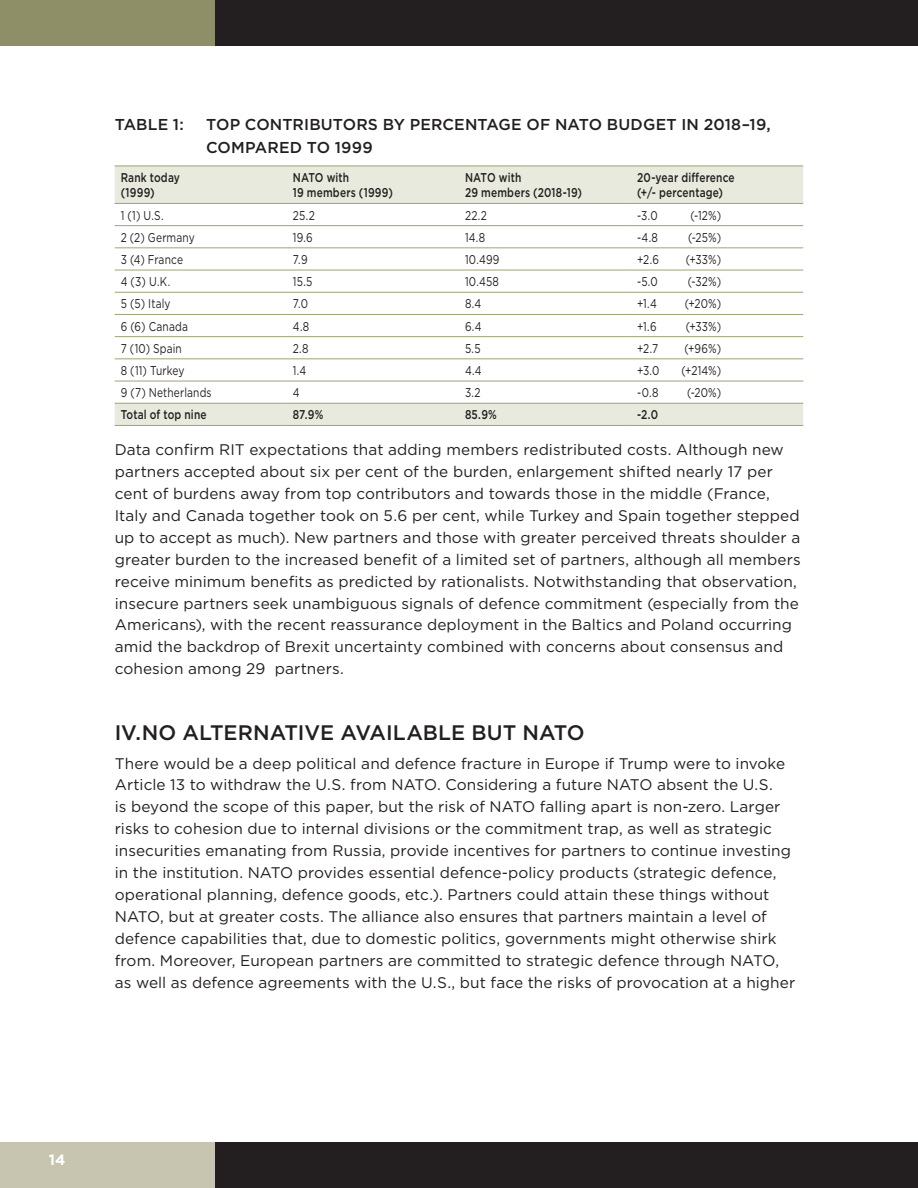
<style>
.page{position:relative;width:918px;height:1188px;background:#fff}
.page>*{position:absolute;margin:0;border:0;box-sizing:border-box;transform-origin:0 0}
.Heading_1{font:500 21px "Gotham";color:#231f20}
.Table_Heading{font:500 15.75px/22.5px "Gotham";letter-spacing:.005em;color:#231f20}
.Body{font:15.3px/21.9px "Gotham";letter-spacing:.005em;color:#231f20}
.t1{font:700 15px "Gotham";color:#fff}
.Body__SPP_Table{font:12.75px "Gotham";letter-spacing:.015em;color:#231f20;scale:.8 1}
.Header_Row__SPP_Pape{font:500 12.75px/15.3px "Gotham";letter-spacing:.015em;color:#231f20;scale:.8 1}
</style>
<div class="page">
<div style="left:0;top:1143px;width:215px;height:45px;background:#c7c5af"></div>
<div style="left:0;top:0;width:215px;height:45px;background:#8e8f66"></div>
<div style="left:215px;top:1143px;width:703px;height:45px;background:#231f20"></div>
<div style="left:215px;top:0;width:703px;height:45px;background:#231f20"></div>
<svg style="left:115px;top:167px;width:688px;height:258px"></svg>
<hr style="left:115px;top:166px;width:172px;height:1px;background:#9ea374">
<hr style="left:287px;top:166px;width:172px;height:1px;background:#9ea374">
<hr style="left:459px;top:166px;width:172px;height:1px;background:#9ea374">
<hr style="left:631px;top:166px;width:172px;height:1px;background:#9ea374">
<hr style="left:115px;top:203px;width:172px;height:1px;background:#9ea374">
<hr style="left:287px;top:203px;width:172px;height:1px;background:#9ea374">
<hr style="left:459px;top:203px;width:172px;height:1px;background:#9ea374">
<hr style="left:631px;top:203px;width:172px;height:1px;background:#9ea374">
<hr style="left:115px;top:225px;width:172px;height:1px;background:#9ea374">
<hr style="left:287px;top:225px;width:172px;height:1px;background:#9ea374">
<hr style="left:459px;top:225px;width:172px;height:1px;background:#9ea374">
<hr style="left:631px;top:225px;width:172px;height:1px;background:#9ea374">
<hr style="left:115px;top:247px;width:172px;height:1px;background:#9ea374">
<hr style="left:287px;top:247px;width:172px;height:1px;background:#9ea374">
<hr style="left:459px;top:247px;width:172px;height:1px;background:#9ea374">
<hr style="left:631px;top:247px;width:172px;height:1px;background:#9ea374">
<hr style="left:115px;top:270px;width:172px;height:1px;background:#9ea374">
<hr style="left:287px;top:270px;width:172px;height:1px;background:#9ea374">
<hr style="left:459px;top:270px;width:172px;height:1px;background:#9ea374">
<hr style="left:631px;top:270px;width:172px;height:1px;background:#9ea374">
<hr style="left:115px;top:292px;width:172px;height:1px;background:#9ea374">
<hr style="left:287px;top:292px;width:172px;height:1px;background:#9ea374">
<hr style="left:459px;top:292px;width:172px;height:1px;background:#9ea374">
<hr style="left:631px;top:292px;width:172px;height:1px;background:#9ea374">
<hr style="left:115px;top:314px;width:172px;height:1px;background:#9ea374">
<hr style="left:287px;top:314px;width:172px;height:1px;background:#9ea374">
<hr style="left:459px;top:314px;width:172px;height:1px;background:#9ea374">
<hr style="left:631px;top:314px;width:172px;height:1px;background:#9ea374">
<hr style="left:115px;top:336px;width:172px;height:1px;background:#9ea374">
<hr style="left:287px;top:336px;width:172px;height:1px;background:#9ea374">
<hr style="left:459px;top:336px;width:172px;height:1px;background:#9ea374">
<hr style="left:631px;top:336px;width:172px;height:1px;background:#9ea374">
<hr style="left:115px;top:358px;width:172px;height:1px;background:#9ea374">
<hr style="left:287px;top:358px;width:172px;height:1px;background:#9ea374">
<hr style="left:459px;top:358px;width:172px;height:1px;background:#9ea374">
<hr style="left:631px;top:358px;width:172px;height:1px;background:#9ea374">
<hr style="left:115px;top:381px;width:172px;height:1px;background:#9ea374">
<hr style="left:287px;top:381px;width:172px;height:1px;background:#9ea374">
<hr style="left:459px;top:381px;width:172px;height:1px;background:#9ea374">
<hr style="left:631px;top:381px;width:172px;height:1px;background:#9ea374">
<hr style="left:115px;top:403px;width:172px;height:1px;background:#9ea374">
<hr style="left:287px;top:403px;width:172px;height:1px;background:#9ea374">
<hr style="left:459px;top:403px;width:172px;height:1px;background:#9ea374">
<hr style="left:631px;top:403px;width:172px;height:1px;background:#9ea374">
<hr style="left:115px;top:425px;width:172px;height:1px;background:#9ea374">
<hr style="left:287px;top:425px;width:172px;height:1px;background:#9ea374">
<hr style="left:459px;top:425px;width:172px;height:1px;background:#9ea374">
<hr style="left:631px;top:425px;width:172px;height:1px;background:#9ea374">
<p class="Table_Heading" style="left:115px;top:113px;width:71px">TABLE 1:</p>
<p class="Table_Heading" style="left:206px;top:113px;width:566px">TOP CONTRIBUTORS BY PERCENTAGE OF NATO BUDGET IN 2018–19,<br>COMPARED TO 1999</p>
<p class="Header_Row__SPP_Pape" style="left:121px;top:170px;width:76px">Rank today (1999)</p>
<p class="Header_Row__SPP_Pape" style="left:293px;top:170px;width:127px">NATO with<br>19 members (1999)</p>
<p class="Header_Row__SPP_Pape" style="left:465px;top:170px;width:148px">NATO with<br>29 members (2018-19)</p>
<p class="Header_Row__SPP_Pape" style="left:637px;top:170px;width:124px">20-year difference (+/- percentage)</p>
<p class="Body__SPP_Table" style="left:121px;top:207px;width:55px">1 (1) U.S.</p>
<p class="Body__SPP_Table" style="left:293px;top:207px;width:29px">25.2</p>
<p class="Body__SPP_Table" style="left:465px;top:207px;width:29px">22.2</p>
<p class="Body__SPP_Table" style="left:637px;top:207px;width:27px">-3.0</p>
<p class="Body__SPP_Table" style="left:690px;top:207px;width:40px">(-12%)</p>
<p class="Body__SPP_Table" style="left:121px;top:229px;width:94px">2 (2) Germany</p>
<p class="Body__SPP_Table" style="left:293px;top:229px;width:26px">19.6</p>
<p class="Body__SPP_Table" style="left:465px;top:229px;width:27px">14.8</p>
<p class="Body__SPP_Table" style="left:637px;top:229px;width:28px">-4.8</p>
<p class="Body__SPP_Table" style="left:688px;top:229px;width:43px">(-25%)</p>
<p class="Body__SPP_Table" style="left:121px;top:251px;width:79px">3 (4) France</p>
<p class="Body__SPP_Table" style="left:293px;top:251px;width:20px">7.9</p>
<p class="Body__SPP_Table" style="left:465px;top:251px;width:45px">10.499</p>
<p class="Body__SPP_Table" style="left:637px;top:251px;width:29px">+2.6</p>
<p class="Body__SPP_Table" style="left:686px;top:251px;width:46px">(+33%)</p>
<p class="Body__SPP_Table" style="left:121px;top:274px;width:63px">4 (3) U.K.</p>
<p class="Body__SPP_Table" style="left:293px;top:274px;width:26px">15.5</p>
<p class="Body__SPP_Table" style="left:465px;top:274px;width:44px">10.458</p>
<p class="Body__SPP_Table" style="left:637px;top:274px;width:27px">-5.0</p>
<p class="Body__SPP_Table" style="left:688px;top:274px;width:43px">(-32%)</p>
<p class="Body__SPP_Table" style="left:121px;top:296px;width:64px">5 (5) Italy</p>
<p class="Body__SPP_Table" style="left:293px;top:296px;width:21px">7.0</p>
<p class="Body__SPP_Table" style="left:465px;top:296px;width:22px">8.4</p>
<p class="Body__SPP_Table" style="left:637px;top:296px;width:26px">+1.4</p>
<p class="Body__SPP_Table" style="left:685px;top:296px;width:47px">(+20%)</p>
<p class="Body__SPP_Table" style="left:121px;top:318px;width:86px">6 (6) Canada</p>
<p class="Body__SPP_Table" style="left:293px;top:318px;width:22px">4.8</p>
<p class="Body__SPP_Table" style="left:465px;top:318px;width:22px">6.4</p>
<p class="Body__SPP_Table" style="left:637px;top:318px;width:26px">+1.6</p>
<p class="Body__SPP_Table" style="left:686px;top:318px;width:46px">(+33%)</p>
<p class="Body__SPP_Table" style="left:121px;top:340px;width:78px">7 (10) Spain</p>
<p class="Body__SPP_Table" style="left:293px;top:340px;width:21px">2.8</p>
<p class="Body__SPP_Table" style="left:465px;top:340px;width:21px">5.5</p>
<p class="Body__SPP_Table" style="left:637px;top:340px;width:28px">+2.7</p>
<p class="Body__SPP_Table" style="left:684px;top:340px;width:47px">(+96%)</p>
<p class="Body__SPP_Table" style="left:121px;top:362px;width:81px">8 (11) Turkey</p>
<p class="Body__SPP_Table" style="left:293px;top:362px;width:18px">1.4</p>
<p class="Body__SPP_Table" style="left:465px;top:362px;width:22px">4.4</p>
<p class="Body__SPP_Table" style="left:637px;top:362px;width:30px">+3.0</p>
<p class="Body__SPP_Table" style="left:682px;top:362px;width:51px">(+214%)</p>
<p class="Body__SPP_Table" style="left:121px;top:385px;width:115px">9 (7) Netherlands</p>
<p class="Body__SPP_Table" style="left:293px;top:385px;width:10px">4</p>
<p class="Body__SPP_Table" style="left:465px;top:385px;width:21px">3.2</p>
<p class="Body__SPP_Table" style="left:637px;top:385px;width:28px">-0.8</p>
<p class="Body__SPP_Table" style="left:687px;top:385px;width:44px">(-20%)</p>
<p class="Header_Row__SPP_Pape" style="left:121px;top:407px;width:109px">Total of top nine</p>
<p class="Header_Row__SPP_Pape" style="left:293px;top:407px;width:40px">87.9%</p>
<p class="Header_Row__SPP_Pape" style="left:465px;top:407px;width:41px">85.9%</p>
<p class="Header_Row__SPP_Pape" style="left:637px;top:407px;width:28px">-2.0</p>
<p class="Body" style="left:115px;top:439px;width:688px">Data confirm RIT expectations that adding members redistributed costs. Although new partners accepted about six per cent of the burden, enlargement shifted nearly 17 per cent of burdens away from top contributors and towards those in the middle (France, Italy and Canada together took on 5.6 per cent, while Turkey and Spain together stepped up to accept as much). New partners and those with greater perceived threats shoulder a greater burden to the increased benefit of a limited set of partners, although all members receive minimum benefits as predicted by rationalists. Notwithstanding that observation, insecure partners seek unambiguous signals of defence commitment (especially from the Americans), with the recent reassurance deployment in the Baltics and Poland occurring amid the backdrop of Brexit uncertainty combined with concerns about consensus and cohesion among 29 partners.</p>
<p class="Heading_1" style="left:115px;top:719px;width:471px">IV.NO ALTERNATIVE AVAILABLE BUT NATO</p>
<p class="Body" style="left:115px;top:752px;width:682px">There would be a deep political and defence fracture in Europe if Trump were to invoke Article 13 to withdraw the U.S. from NATO. Considering a future NATO absent the U.S.<br>is beyond the scope of this paper, but the risk of NATO falling apart is non-zero. Larger risks to cohesion due to internal divisions or the commitment trap, as well as strategic insecurities emanating from Russia, provide incentives for partners to continue investing in the institution. NATO provides essential defence-policy products (strategic defence, operational planning, defence goods, etc.). Partners could attain these things without NATO, but at greater costs. The alliance also ensures that partners maintain a level of defence capabilities that, due to domestic politics, governments might otherwise shirk from. Moreover, European partners are committed to strategic defence through NATO, as well as defence agreements with the U.S., but face the risks of provocation at a higher</p>
<p class="t1" style="left:49px;top:1150px;width:18px">14</p>
</div>
